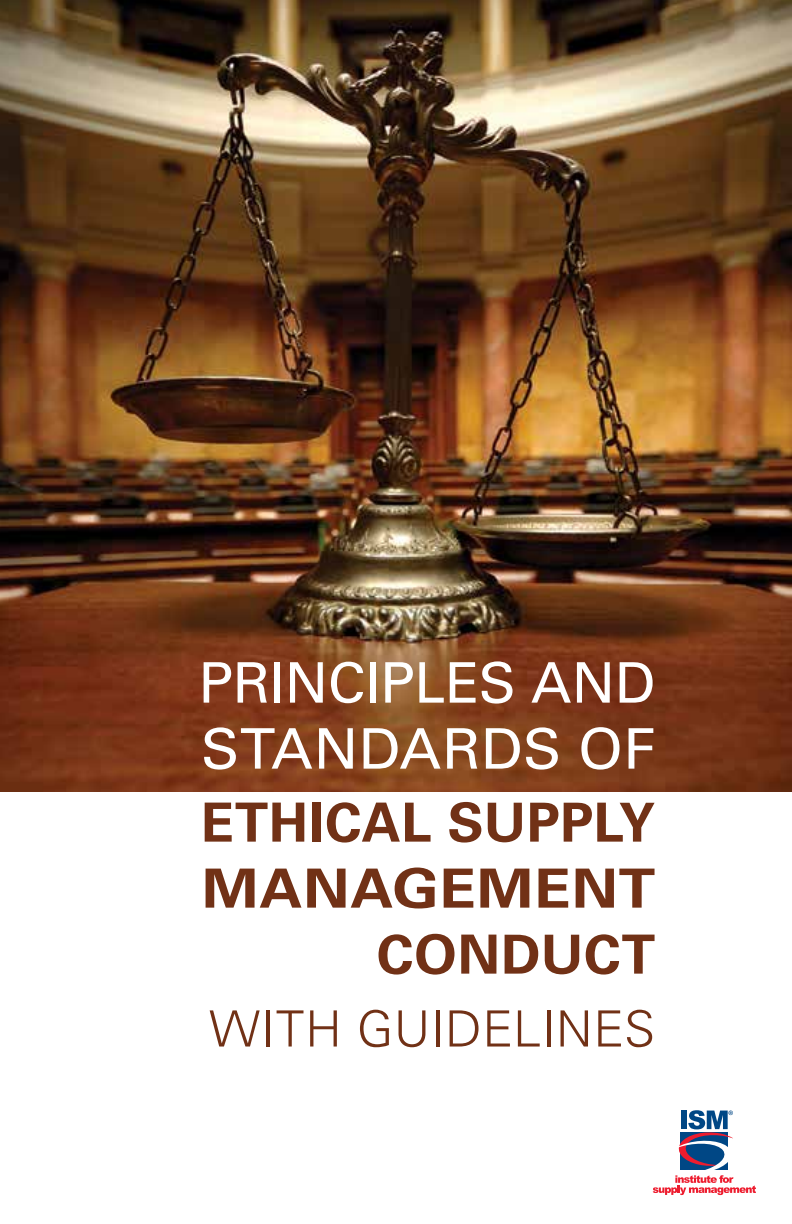
<style>
.page{position:relative;width:792px;height:1224px;background:#fff}
.page>*{position:absolute;margin:0;border:0;box-sizing:border-box;transform-origin:0 0}
.t1{font:56px/66px "Univers";color:#fff}
.t2{font:700 54px/66px "Univers";letter-spacing:.01em;color:#713116;text-align:right}
.t3{font:300 50px "Univers";letter-spacing:.005em;color:#713116}
</style>
<div class="page">
<svg style="left:653px;top:1110px;width:103px;height:85px"></svg>
<img style="left:0;top:0;width:792px;height:792px">
<p class="t1" style="left:199px;top:650px;width:458px">PRINCIPLES AND<br>STANDARDS OF</p>
<p class="t2" style="left:201px;top:790px;width:456px">ETHICAL SUPPLY<br>MANAGEMENT<br>CONDUCT</p>
<p class="t3" style="left:209px;top:999px;width:448px">WITH GUIDELINES</p>
</div>
